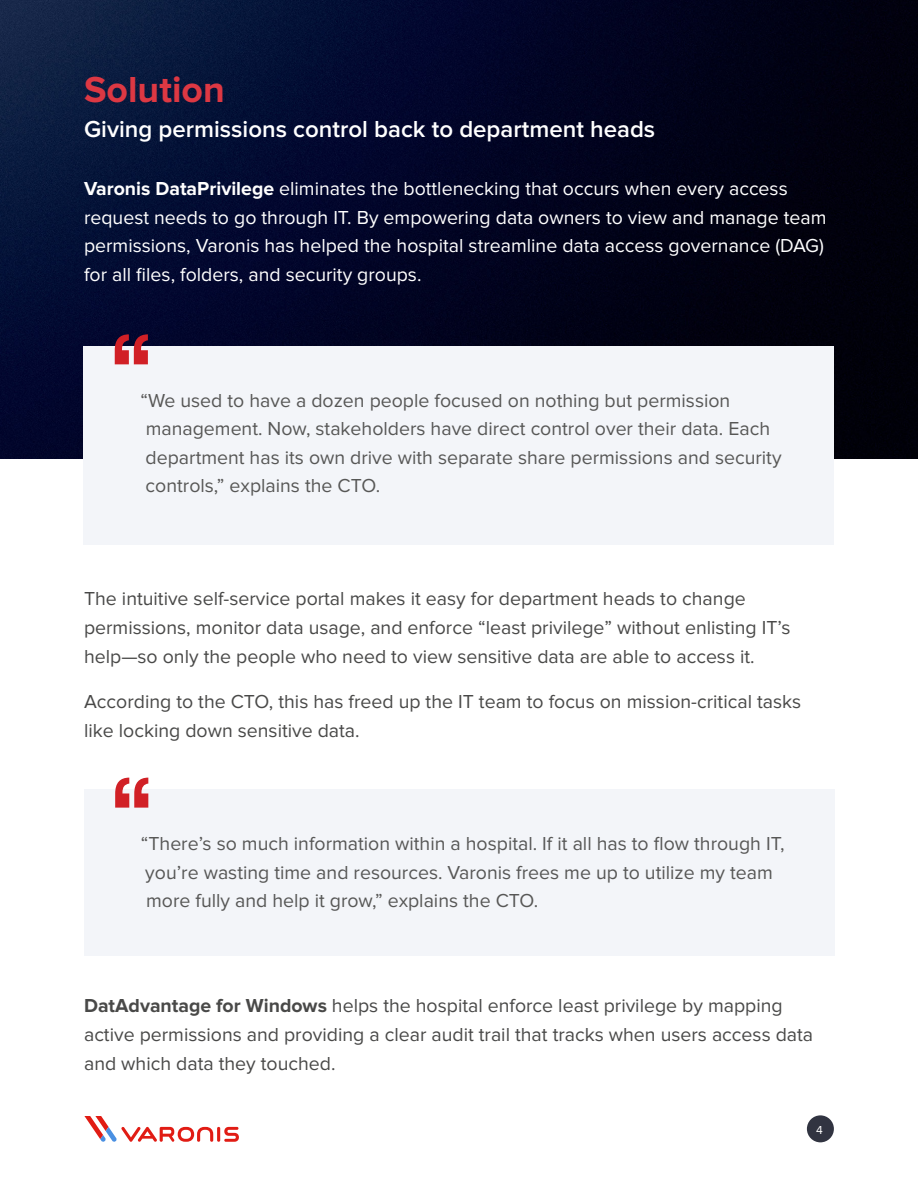
<style>
.page{position:relative;width:918px;height:1188px;background:#fff}
.page>*{position:absolute;margin:0;border:0;box-sizing:border-box;transform-origin:0 0}
.t1{font:700 37.5px "Proxima Nova";color:#dd3843}
.t2{font:600 24px "Proxima Nova";color:#fff}
.t3{font:19.5px/28.5px "Proxima Nova";color:#494948}
.t4{font:19.5px/28.5px "Proxima Nova";color:#575756}
.t5{font:19.5px/28.5px "Proxima Nova";color:#fff}
.t6{font:12px "Proxima Nova";color:#fff}
.s1{font-weight:700}
</style>
<div class="page">
<div style="left:807px;top:1115px;width:27px;height:27px;background:#313441;border-radius:50%"></div>
<hr style="left:217px;top:1127px;width:3px;height:15px;background:#e11c14;border-radius:2px">
<svg style="left:224px;top:1127px;width:15px;height:15px"></svg>
<svg style="left:84px;top:1116px;width:129px;height:26px"></svg>
<img style="left:0;top:0;width:918px;height:459px">
<div style="left:84px;top:346px;width:750px;height:199px;background:#f3f5f9"></div>
<div style="left:84px;top:790px;width:750px;height:166px;background:#f3f5f9"></div>
<svg style="left:115px;top:334px;width:33px;height:30px"></svg>
<svg style="left:115px;top:778px;width:33px;height:30px"></svg>
<h1 class="t1" style="left:84px;top:73px;width:142px">Solution</h1>
<p class="t2" style="left:84px;top:115px;width:573px">Giving permissions control back to department heads</p>
<p class="t5" style="left:84px;top:175px;width:744px"><span class="s1">Varonis DataPrivilege</span> eliminates the bottlenecking that occurs when every access request needs to go through IT. By empowering data owners to view and manage team permissions, Varonis has helped the hospital streamline data access governance (DAG) for all files, folders, and security groups.</p>
<p class="t4" style="left:140px;top:386px;width:643px">“We used to have a dozen people focused on nothing but permission management. Now, stakeholders have direct control over their data. Each department has its own drive with separate share permissions and security controls,” explains the CTO.</p>
<p class="t3" style="left:84px;top:585px;width:708px">The intuitive self-service portal makes it easy for department heads to change permissions, monitor data usage, and enforce “least privilege” without enlisting IT’s help—so only the people who need to view sensitive data are able to access it.</p>
<p class="t3" style="left:84px;top:688px;width:719px">According to the CTO, this has freed up the IT team to focus on mission-critical tasks like locking down sensitive data.</p>
<p class="t4" style="left:141px;top:830px;width:645px">“There’s so much information within a hospital. If it all has to flow through IT, you’re wasting time and resources. Varonis frees me up to utilize my team more fully and help it grow,” explains the CTO.</p>
<p class="t3" style="left:84px;top:992px;width:731px"><span class="s1">DatAdvantage for Windows</span> helps the hospital enforce least privilege by mapping active permissions and providing a clear audit trail that tracks when users access data and which data they touched.</p>
<p class="t6" style="left:816px;top:1123px;width:8px">4</p>
</div>
